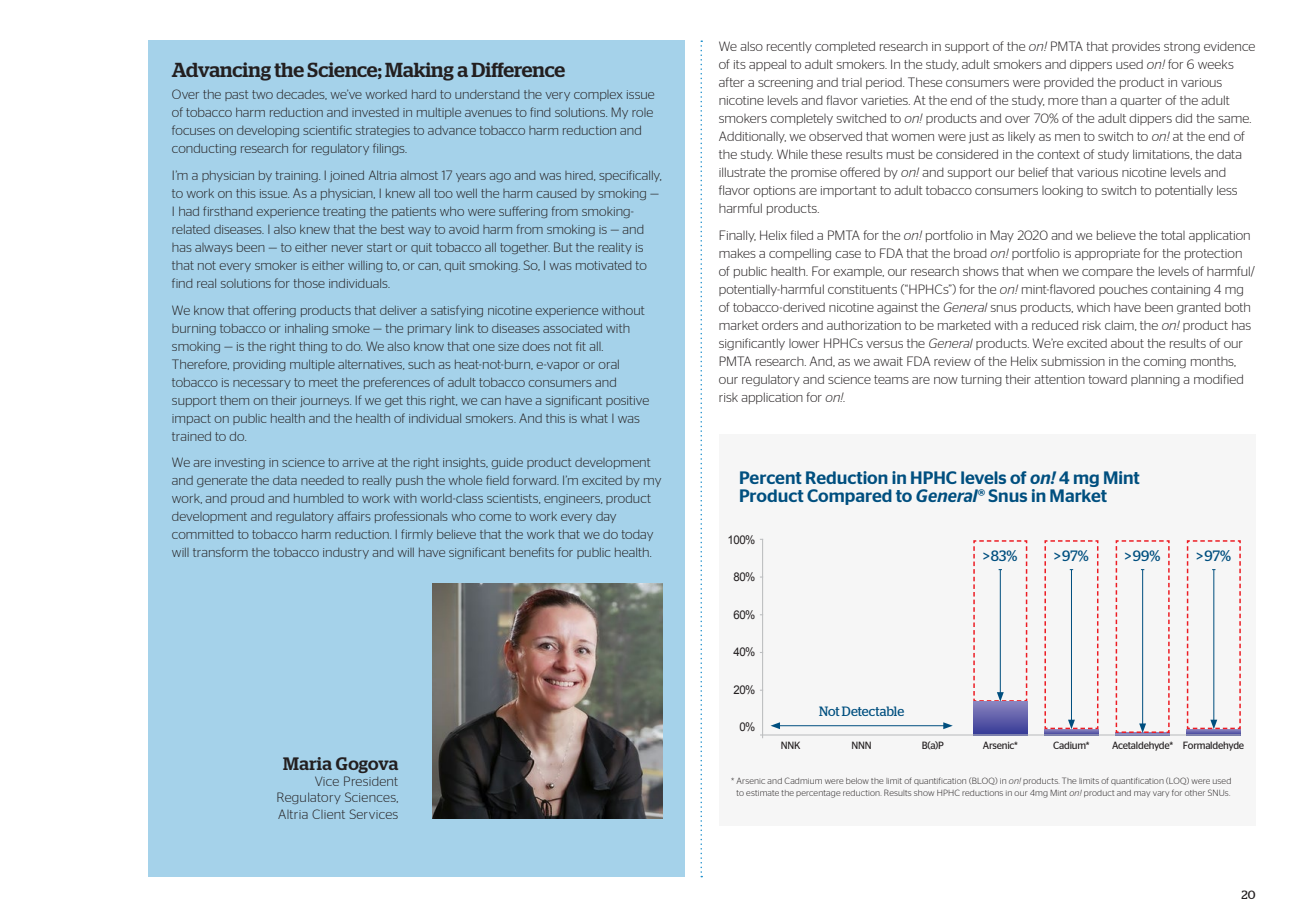
<style>
.page{position:relative;width:1296px;height:918px;background:#fff}
.page>*{position:absolute;margin:0;border:0;box-sizing:border-box;transform-origin:0 0}
.t1{font:500 20.25px "Stag";color:#231f20}
._9_12_Stag_Sans_Ligh{font:500 18px/18px "Stag Sans";color:#004f7f}
.t2{font:500 18px "Stag";letter-spacing:.02em;color:#231f20}
._9_12_Stag_Sans_Ligh-2{font:15px "Stag";letter-spacing:.005em;color:#004f7f;scale:.96 1}
._9_12_Stag_Sans_Ligh-3{font:300 13.5px/18px "Stag Sans";color:#231f20}
._9_12_Stag_Sans_Ligh-4{font:13.5px "Stag";letter-spacing:.005em;color:#004f7f;scale:.96 1}
.t3{font:12px "Arial";letter-spacing:-.04em;color:#231f20;scale:.95 1}
.t4{font:12px "Stag";color:#231f20}
._9_12_Stag_Sans_Ligh-5{font:10.5px "Stag Sans";letter-spacing:-.025em;color:#231f20;scale:.96 1}
._9_12_Stag_Sans_Ligh-6{font:300 9px/12px "Stag Sans";letter-spacing:.015em;color:#231f20;text-align:center}
.s1{font-style:italic}
</style>
<div class="page">
<svg style="left:700px;top:41px;width:2px;height:836px"></svg>
<div style="left:719px;top:434px;width:537px;height:391px;background:#f6f6f6"></div>
<hr style="left:762px;top:539px;width:1px;height:199px;background:#bcbec0">
<svg style="left:973px;top:702px;width:54px;height:32px;background:#605faa"></svg>
<svg style="left:1044px;top:730px;width:54px;height:4px"></svg>
<svg style="left:1187px;top:730px;width:54px;height:4px"></svg>
<svg style="left:1186px;top:540px;width:55px;height:190px"></svg>
<svg style="left:1044px;top:540px;width:55px;height:190px"></svg>
<svg style="left:1115px;top:540px;width:55px;height:194px"></svg>
<svg style="left:973px;top:540px;width:55px;height:162px"></svg>
<hr style="left:778px;top:725px;width:168px;height:1px;background:#004f7f">
<svg style="left:943px;top:722px;width:10px;height:7px"></svg>
<svg style="left:771px;top:722px;width:9px;height:7px"></svg>
<hr style="left:760px;top:734px;width:481px;height:2px;background:#bcbec0">
<div style="left:148px;top:40px;width:537px;height:838px;background:#a5d2ea"></div>
<img style="left:432px;top:583px;width:231px;height:236px">
<p class="t1" style="left:172px;top:58px;width:395px">Advancing the Science; Making a Difference</p>
<p class="_9_12_Stag_Sans_Ligh-3" style="left:172px;top:85px;width:484px">Over the past two decades, we’ve worked hard to understand the very complex issue of tobacco harm reduction and invested in multiple avenues to find solutions. My role focuses on developing scientific strategies to advance tobacco harm reduction and conducting research for regulatory filings.</p>
<p class="_9_12_Stag_Sans_Ligh-3" style="left:172px;top:166px;width:491px">I’m a physician by training. I joined Altria almost 17 years ago and was hired, specifically, to work on this issue. As a physician, I knew all too well the harm caused by smoking — I had firsthand experience treating the patients who were suffering from smoking&shy;related diseases. I also knew that the best way to avoid harm from smoking is — and has always been — to either never start or quit tobacco all together. But the reality is that not every smoker is either willing to, or can, quit smoking. So, I was motivated to find real solutions for those individuals.</p>
<p class="_9_12_Stag_Sans_Ligh-3" style="left:172px;top:301px;width:479px">We know that offering products that deliver a satisfying nicotine experience without burning tobacco or inhaling smoke — the primary link to diseases associated with smoking — is the right thing to do. We also know that one size does not fit all.<br>Therefore, providing multiple alternatives, such as heat-not-burn, e-vapor or oral tobacco is necessary to meet the preferences of adult tobacco consumers and support them on their journeys. If we get this right, we can have a significant positive impact on public health and the health of individual smokers. And this is what I was trained to do.</p>
<p class="_9_12_Stag_Sans_Ligh-3" style="left:172px;top:453px;width:491px">We are investing in science to arrive at the right insights, guide product development and generate the data needed to really push the whole field forward. I’m excited by my work, and proud and humbled to work with world-class scientists, engineers, product development and regulatory affairs professionals who come to work every day committed to tobacco harm reduction. I firmly believe that the work that we do today will transform the tobacco industry and will have significant benefits for public health.</p>
<p class="t2" style="left:283px;top:753px;width:117px">Maria Gogova</p>
<p class="_9_12_Stag_Sans_Ligh-3" style="left:277px;top:773px;width:123px;line-height:16.2px;text-align:justify;text-indent:38px">Vice President Regulatory Sciences, Altria Client Services</p>
<p class="_9_12_Stag_Sans_Ligh-3" style="left:719px;top:37px;width:538px">We also recently completed research in support of the <span class="s1">on!</span> PMTA that provides strong evidence of its appeal to adult smokers. In the study, adult smokers and dippers used <span class="s1">on!</span> for 6 weeks after a screening and trial period. These consumers were provided the product in various nicotine levels and flavor varieties. At the end of the study, more than a quarter of the adult smokers completely switched to <span class="s1">on!</span> products and over 70% of the adult dippers did the same.<br>Additionally, we observed that women were just as likely as men to switch to <span class="s1">on!</span> at the end of the study. While these results must be considered in the context of study limitations, the data illustrate the promise offered by <span class="s1">on!</span> and support our belief that various nicotine levels and flavor options are important to adult tobacco consumers looking to switch to potentially less harmful products.</p>
<p class="_9_12_Stag_Sans_Ligh-3" style="left:719px;top:226px;width:538px">Finally, Helix filed a PMTA for the <span class="s1">on!</span> portfolio in May 2020 and we believe the total application makes a compelling case to FDA that the broad <span class="s1">on!</span> portfolio is appropriate for the protection of public health. For example, our research shows that when we compare the levels of harmful/ potentially-harmful constituents (“HPHCs”) for the <span class="s1">on!</span> mint-flavored pouches containing 4 mg of tobacco-derived nicotine against the <span class="s1">General</span> snus products, which have been granted both market orders and authorization to be marketed with a reduced risk claim, the <span class="s1">on!</span> product has significantly lower HPHCs versus the <span class="s1">General</span> products. We’re excited about the results of our PMTA research. And, as we await FDA review of the Helix submission in the coming months, our regulatory and science teams are now turning their attention toward planning a modified risk application for <span class="s1">on!</span>.</p>
<p class="_9_12_Stag_Sans_Ligh" style="left:739px;top:469px;width:402px">Percent Reduction in HPHC levels of <span class="s1">on!</span> 4 mg Mint<br>Product Compared to <span class="s1">General</span>® Snus in Market</p>
<p class="t3" style="left:728px;top:532px;width:31px">100%</p>
<p class="t3" style="left:733px;top:569px;width:25px">80%</p>
<p class="t3" style="left:733px;top:607px;width:25px">60%</p>
<p class="t3" style="left:733px;top:644px;width:25px">40%</p>
<p class="t3" style="left:733px;top:682px;width:25px">20%</p>
<p class="t3" style="left:739px;top:719px;width:18px">0%</p>
<p class="_9_12_Stag_Sans_Ligh-4" style="left:819px;top:704px;width:90px">Not Detectable</p>
<p class="_9_12_Stag_Sans_Ligh-2" style="left:983px;top:547px;width:37px">&gt;83%</p>
<p class="_9_12_Stag_Sans_Ligh-2" style="left:1054px;top:547px;width:37px">&gt;97%</p>
<p class="_9_12_Stag_Sans_Ligh-2" style="left:1125px;top:547px;width:38px">&gt;99%</p>
<p class="_9_12_Stag_Sans_Ligh-2" style="left:1197px;top:547px;width:37px">&gt;97%</p>
<p class="_9_12_Stag_Sans_Ligh-5" style="left:781px;top:739px;width:22px">NNK</p>
<p class="_9_12_Stag_Sans_Ligh-5" style="left:852px;top:739px;width:22px">NNN</p>
<p class="_9_12_Stag_Sans_Ligh-5" style="left:922px;top:739px;width:25px">B(a)P</p>
<p class="_9_12_Stag_Sans_Ligh-5" style="left:983px;top:739px;width:38px">Arsenic*</p>
<p class="_9_12_Stag_Sans_Ligh-5" style="left:1053px;top:739px;width:39px">Cadium*</p>
<p class="_9_12_Stag_Sans_Ligh-5" style="left:1112px;top:739px;width:65px">Acetaldehyde*</p>
<p class="_9_12_Stag_Sans_Ligh-5" style="left:1183px;top:739px;width:65px">Formaldehyde</p>
<p class="_9_12_Stag_Sans_Ligh-6" style="left:731px;top:775px;width:502px">* Arsenic and Cadmium were below the limit of quantification (BLOQ) in <span class="s1">on!</span> products. The limits of quantification (LOQ) were used to estimate the percentage reduction. Results show HPHC reductions in our 4mg Mint <span class="s1">on!</span> product and may vary for other SNUs.</p>
<p class="t4" style="left:1242px;top:887px;width:15px">20</p>
</div>
